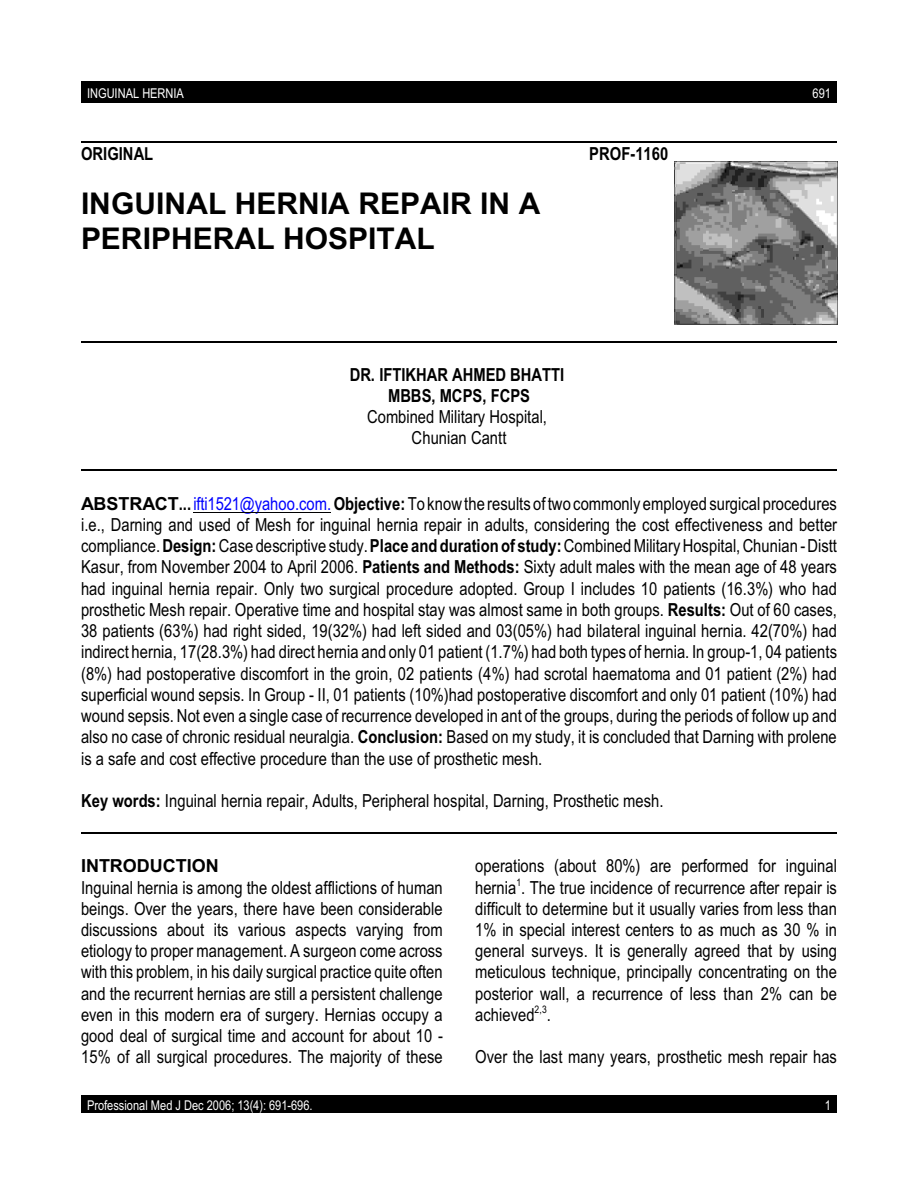
<style>
.page{position:relative;width:918px;height:1188px;background:#fff}
.page>*{position:absolute;margin:0;border:0;box-sizing:border-box;transform-origin:0 0}
.t1{font:700 30px/35.1px "Arial";color:#000}
.t2{font:18px/21.3px "Arial Narrow";letter-spacing:.005em;color:#000;text-align:justify}
.t3{font:700 18px/20.9px "Arial Narrow";letter-spacing:.005em;color:#000;text-align:center}
.t4{font:700 18px "Arial";color:#000}
.t5{font:13.5px "Arial Narrow";color:#fff}
.t6{font:10.5px "Arial Narrow";color:#000}
.s1{font-family:"Arial";font-weight:700}
.s2{font-weight:700}
.s3{color:#00f}
</style>
<div class="page">
<div style="left:81px;top:81px;width:756px;height:21px;background:#000"></div>
<div style="left:81px;top:1095px;width:756px;height:18px;background:#000"></div>
<hr style="left:194px;top:512px;width:137px;height:1px;background:#000">
<hr style="left:81px;top:141px;width:756px;height:2px;background:#000">
<hr style="left:81px;top:341px;width:756px;height:2px;background:#000">
<hr style="left:81px;top:469px;width:756px;height:2px;background:#000">
<hr style="left:81px;top:832px;width:756px;height:2px;background:#000">
<img style="left:675px;top:162px;width:162px;height:162px">
<p class="t5" style="left:87px;top:88px;width:98px">INGUINAL HERNIA</p>
<p class="t5" style="left:813px;top:88px;width:20px">691</p>
<p class="t3" style="left:81px;top:145px;width:74px">ORIGINAL</p>
<p class="t3" style="left:589px;top:145px;width:80px">PROF-1160</p>
<h1 class="t1" style="left:81px;top:189px;width:461px">INGUINAL HERNIA REPAIR IN A<br>PERIPHERAL HOSPITAL</h1>
<p class="t3" style="left:350px;top:366px;width:216px">DR. IFTIKHAR AHMED BHATTI<br>MBBS, MCPS, FCPS</p>
<p class="t2" style="left:367px;top:408px;width:181px;text-align:center">Combined Military Hospital,<br>Chunian Cantt</p>
<p class="t2" style="left:81px;top:494px;width:758px"><span class="s1">ABSTRACT</span><span class="s2">...</span> <span class="s3">ifti1521@yahoo.com.</span><span class="s2">Objective:</span> To know the results of two commonly employed surgical procedures i.e., Darning and used of Mesh for inguinal hernia repair in adults, considering the cost effectiveness and better compliance.<span class="s2">Design:</span> Case descriptive study.<span class="s2">Place and duration of study:</span> Combined Military Hospital, Chunian - Distt Kasur, from November 2004 to April 2006. <span class="s2">Patients and Methods:</span> Sixty adult males with the mean age of 48 years had inguinal hernia repair. Only two surgical procedure adopted. Group I includes 10 patients (16.3%) who had prosthetic Mesh repair. Operative time and hospital stay was almost same in both groups. <span class="s2">Results:</span> Out of 60 cases, 38 patients (63%) had right sided, 19(32%) had left sided and 03(05%) had bilateral inguinal hernia. 42(70%) had indirect hernia, 17(28.3%) had direct hernia and only 01 patient (1.7%) had both types of hernia. In group-1, 04 patients (8%) had postoperative discomfort in the groin, 02 patients (4%) had scrotal haematoma and 01 patient (2%) had superficial wound sepsis. In Group - II, 01 patients (10%)had postoperative discomfort and only 01 patient (10%) had wound sepsis. Not even a single case of recurrence developed in ant of the groups, during the periods of follow up and also no case of chronic residual neuralgia. <span class="s2">Conclusion:</span> Based on my study, it is concluded that Darning with prolene is a safe and cost effective procedure than the use of prosthetic mesh.</p>
<p class="t2" style="left:81px;top:792px;width:584px"><span class="s2">Key words:</span> Inguinal hernia repair, Adults, Peripheral hospital, Darning, Prosthetic mesh.</p>
<p class="t4" style="left:81px;top:859px;width:139px">INTRODUCTION</p>
<p class="t2" style="left:81px;top:878px;width:363px">Inguinal hernia is among the oldest afflictions of human beings. Over the years, there have been considerable discussions about its various aspects varying from etiology to proper management. A surgeon come across with this problem, in his daily surgical practice quite often and the recurrent hernias are still a persistent challenge even in this modern era of surgery. Hernias occupy a good deal of surgical time and account for about 10 - 15% of all surgical procedures. The majority of these</p>
<p class="t2" style="left:475px;top:857px;width:363px">operations (about 80%) are performed for inguinal hernia . The true incidence of recurrence after repair is</p>
<p class="t6" style="left:516px;top:878px;width:6px">1</p>
<p class="t2" style="left:475px;top:899px;width:363px">difficult to determine but it usually varies from less than 1% in special interest centers to as much as 30 % in general surveys. It is generally agreed that by using meticulous technique, principally concentrating on the posterior wall, a recurrence of less than 2% can be achieved .</p>
<p class="t6" style="left:535px;top:1006px;width:14px">2,3</p>
<p class="t2" style="left:475px;top:1048px;width:363px">Over the last many years, prosthetic mesh repair has</p>
<p class="t5" style="left:87px;top:1100px;width:227px">Professional Med J Dec 2006; 13(4): 691-696.</p>
<p class="t5" style="left:825px;top:1100px;width:8px">1</p>
</div>
